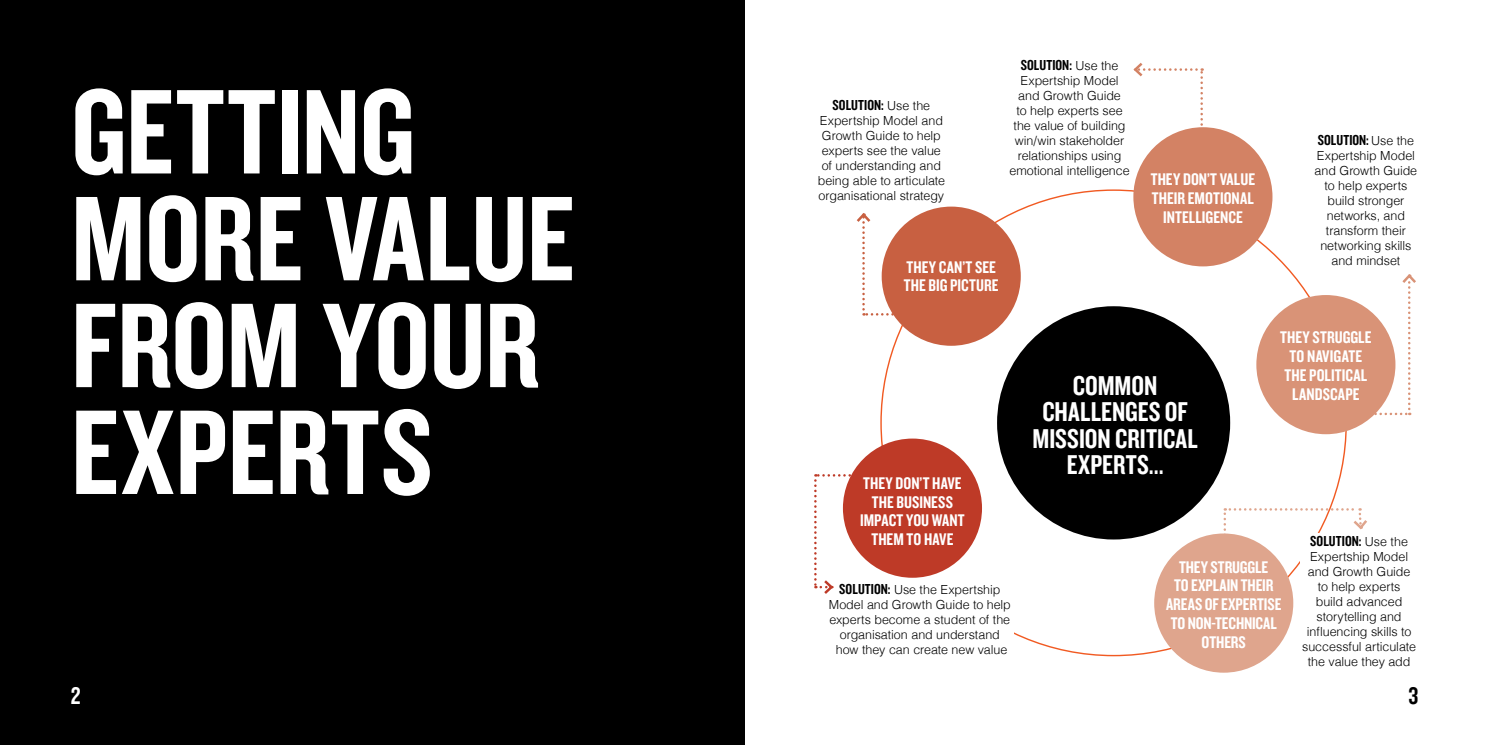
<style>
.page{position:relative;width:1489px;height:745px;background:#fff}
.page>*{position:absolute;margin:0;border:0;box-sizing:border-box;transform-origin:0 0}
.t1{font:125px/106.8px "Knockout 49 Liteweight";letter-spacing:-.005em;color:#fff}
.t2{font:28.25px/26.6px "Knockout 49 Liteweight";color:#fff;text-align:center}
.t3{font:25px "Knockout 49 Liteweight";color:#000}
.t4{font:25px "Knockout 49 Liteweight";color:#fff}
.t5{font:17.5px/18.8px "Knockout 49 Liteweight";color:#fff;text-align:center}
.t6{font:15px "Knockout 49 Liteweight";letter-spacing:.005em;color:#000}
.t7{font:300 12.5px/15px "Helvetica";letter-spacing:-.005em;color:#000;text-align:center}
.s1{font-family:"Helvetica";font-weight:300;font-size:12.5px}
.s2{font-family:"Knockout 49 Liteweight";font-weight:400;font-size:15px}
</style>
<div class="page">
<svg style="left:1334px;top:274px;width:82px;height:141px"></svg>
<svg style="left:856px;top:213px;width:37px;height:102px"></svg>
<svg style="left:1223px;top:508px;width:144px;height:42px"></svg>
<div style="left:0;top:0;width:744px;height:744px;background:#000"></div>
<div style="left:997px;top:306px;width:233px;height:233px;background:#000;border-radius:50%"></div>
<div style="left:1299px;top:533px;width:119px;height:132px;background:#fff"></div>
<svg style="left:814px;top:474px;width:99px;height:120px"></svg>
<svg style="left:1133px;top:62px;width:69px;height:66px"></svg>
<div style="left:842px;top:438px;width:139px;height:139px;background:#be3a27;border-radius:50%"></div>
<div style="left:881px;top:206px;width:139px;height:139px;background:#c86041;border-radius:50%"></div>
<div style="left:1133px;top:127px;width:139px;height:139px;background:#d38264;border-radius:50%"></div>
<div style="left:1256px;top:295px;width:139px;height:139px;background:#d99377;border-radius:50%"></div>
<div style="left:1154px;top:533px;width:139px;height:139px;background:#dfa58d;border-radius:50%"></div>
<h1 class="t1" style="left:71px;top:74px;width:505px">GETTING<br>MORE VALUE<br>FROM YOUR<br>EXPERTS</h1>
<h3 class="t4" style="left:71px;top:679px;width:11px">2</h3>
<p class="t6" style="left:832px;top:96px;width:99px">SOLUTION: <span class="s1">Use the</span></p>
<p class="t7" style="left:817px;top:112px;width:129px">Expertship Model and<br>Growth Guide to help experts see the value of understanding and being able to articulate organisational strategy</p>
<p class="t6" style="left:1020px;top:55px;width:99px">SOLUTION: <span class="s1">Use the</span></p>
<p class="t7" style="left:1009px;top:72px;width:122px">Expertship Model and Growth Guide<br>to help experts see the value of building win/win stakeholder relationships using emotional intelligence</p>
<h3 class="t5" style="left:903px;top:257px;width:96px;text-align:left">THEY CAN’T SEE<br>THE BIG PICTURE</h3>
<h3 class="t5" style="left:1150px;top:169px;width:106px">THEY DON’T VALUE<br>THEIR EMOTIONAL<br>INTELLIGENCE</h3>
<h2 class="t2" style="left:1032px;top:370px;width:167px">COMMON<br>CHALLENGES OF<br>MISSION CRITICAL<br>EXPERTS...</h2>
<p class="t6" style="left:1317px;top:130px;width:98px">SOLUTION: <span class="s1">Use the</span></p>
<p class="t7" style="left:1314px;top:147px;width:104px">Expertship Model and Growth Guide to help experts build stronger networks, and transform their networking skills and mindset</p>
<h3 class="t5" style="left:1280px;top:327px;width:93px">THEY STRUGGLE<br>TO NAVIGATE<br>THE POLITICAL<br>LANDSCAPE</h3>
<h3 class="t5" style="left:860px;top:473px;width:106px">THEY DON’T HAVE<br>THE BUSINESS<br>IMPACT YOU WANT<br>THEM TO HAVE</h3>
<p class="t7" style="left:828px;top:581px;width:184px"><span class="s2">SOLUTION:</span> Use the Expertship<br>Model and Growth Guide to help experts become a student of the organisation and understand how they can create new value</p>
<h3 class="t5" style="left:1165px;top:556px;width:117px">THEY STRUGGLE<br>TO EXPLAIN THEIR<br>AREAS OF EXPERTISE<br>TO NON-TECHNICAL<br>OTHERS</h3>
<p class="t6" style="left:1310px;top:530px;width:99px">SOLUTION: <span class="s1">Use the</span></p>
<p class="t7" style="left:1302px;top:547px;width:115px">Expertship Model and Growth Guide to help experts<br>build advanced storytelling and influencing skills to successful articulate the value they add</p>
<h3 class="t3" style="left:1408px;top:679px;width:11px">3</h3>
</div>
